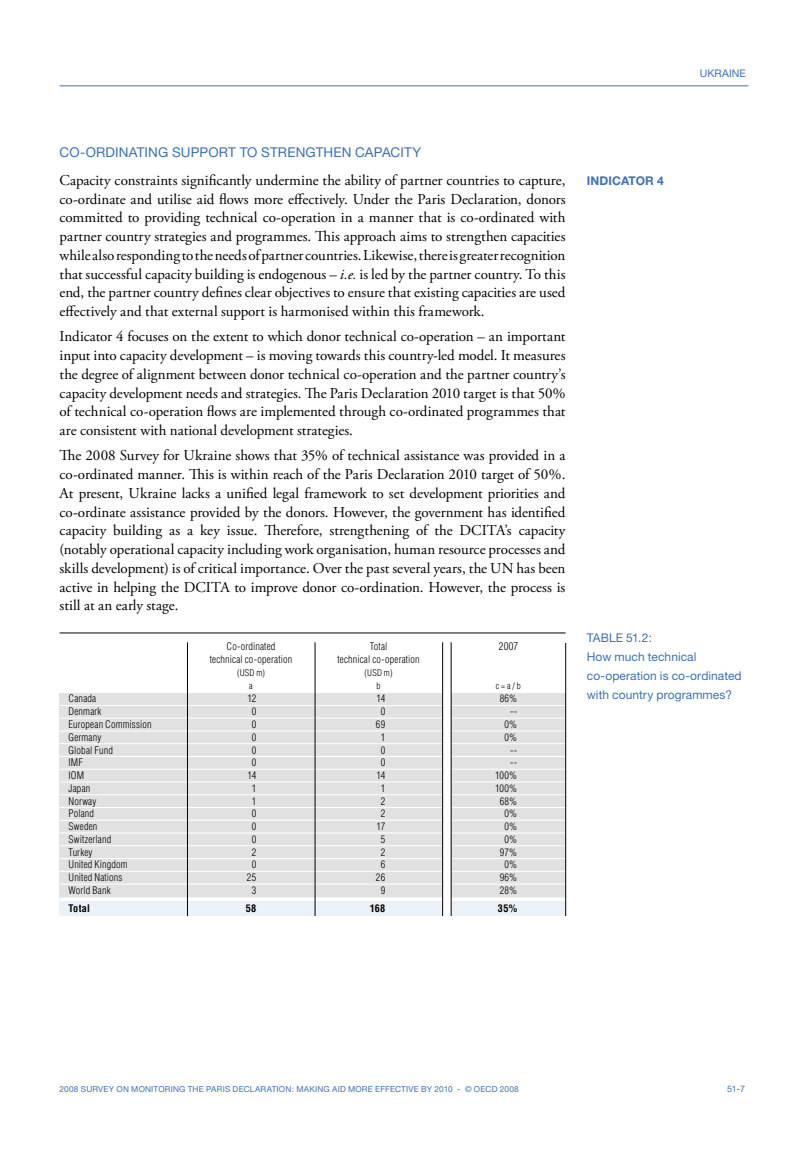
<style>
.page{position:relative;width:808px;height:1149px;background:#fff}
.page>*{position:absolute;margin:0;border:0;box-sizing:border-box;transform-origin:0 0}
.t1{font:15px/18.8px "Adobe Garamond Pro";color:#000;text-align:justify}
.t2{font:13.5px "Helvetica Neue";letter-spacing:.01em;color:#3c71b6}
.t3{font:12px/18.8px "Helvetica Neue";letter-spacing:.005em;color:#3c71b6}
.t4{font:700 12px "Helvetica Neue";letter-spacing:.01em;color:#3c71b6}
.t5{font:10.5px "Helvetica Neue";letter-spacing:.01em;color:#3c71b6}
.t6{font:300 condensed 10.5px "Helvetica LT Std";color:#000}
.t7{font:300 condensed 10.2px/12.8px "Helvetica LT Std";letter-spacing:.015em;color:#000;text-align:center}
.t8{font:700 condensed 10.2px "Helvetica LT Std";letter-spacing:.03em;color:#000}
.t9{font:300 condensed 9px/13.2px "Helvetica LT Std";letter-spacing:.02em;color:#000;text-align:center}
.t10{font:9px "Helvetica Neue";color:#3c71b6}
.t11{font:8.25px "Helvetica Neue";letter-spacing:.025em;color:#3c71b6}
.s1{font-style:italic}
</style>
<div class="page">
<hr style="left:60px;top:85px;width:688px;height:1px;background:#3c71b6">
<div style="left:60px;top:692px;width:506px;height:207px;background:#e1e1e1"></div>
<hr style="left:60px;top:705px;width:507px;height:1px;background:#fff">
<div style="left:60px;top:898px;width:506px;height:19px;background:#ebf1f8"></div>
<hr style="left:60px;top:632px;width:506px;height:1px;background:#000">
<hr style="left:60px;top:717px;width:507px;height:1px;background:#fff">
<hr style="left:60px;top:730px;width:507px;height:1px;background:#fff">
<hr style="left:60px;top:743px;width:507px;height:1px;background:#fff">
<hr style="left:60px;top:755px;width:507px;height:1px;background:#fff">
<hr style="left:60px;top:768px;width:507px;height:1px;background:#fff">
<hr style="left:60px;top:781px;width:507px;height:1px;background:#fff">
<hr style="left:60px;top:794px;width:507px;height:1px;background:#fff">
<hr style="left:60px;top:806px;width:507px;height:1px;background:#fff">
<hr style="left:60px;top:819px;width:507px;height:1px;background:#fff">
<hr style="left:60px;top:832px;width:507px;height:1px;background:#fff">
<hr style="left:60px;top:845px;width:507px;height:1px;background:#fff">
<hr style="left:60px;top:857px;width:507px;height:1px;background:#fff">
<hr style="left:60px;top:870px;width:507px;height:1px;background:#fff">
<hr style="left:60px;top:883px;width:507px;height:1px;background:#fff">
<hr style="left:60px;top:897px;width:507px;height:3px;background:#fff">
<hr style="left:187px;top:642px;width:1px;height:274px;background:#000">
<hr style="left:315px;top:642px;width:1px;height:274px;background:#000">
<div style="left:442px;top:641px;width:9px;height:278px;background:#fff"></div>
<hr style="left:442px;top:642px;width:1px;height:276px;background:#000">
<hr style="left:451px;top:642px;width:1px;height:278px;background:#000">
<hr style="left:565px;top:642px;width:1px;height:275px;background:#000">
<div style="left:58px;top:915px;width:521px;height:28px;background:#fff"></div>
<p class="t5" style="left:700px;top:67px;width:48px">UKRAINE</p>
<p class="t2" style="left:60px;top:144px;width:363px">CO-ORDINATING SUPPORT TO STRENGTHEN CAPACITY</p>
<p class="t1" style="left:60px;top:171px;width:507px">Capacity constraints significantly undermine the ability of partner countries to capture, co-ordinate and utilise aid flows more effectively. Under the Paris Declaration, donors committed to providing technical co-operation in a manner that is co-ordinated with partner country strategies and programmes. This approach aims to strengthen capacities while also responding to the needs of partner countries. Likewise, there is greater recognition that successful capacity building is endogenous – <span class="s1">i.e.</span> is led by the partner country. To this end, the partner country defines clear objectives to ensure that existing capacities are used effectively and that external support is harmonised within this framework.</p>
<p class="t1" style="left:60px;top:327px;width:508px">Indicator 4 focuses on the extent to which donor technical co-operation – an important input into capacity development – is moving towards this country-led model. It measures the degree of alignment between donor technical co-operation and the partner country’s capacity development needs and strategies. The Paris Declaration 2010 target is that 50% of technical co-operation flows are implemented through co-ordinated programmes that are consistent with national development strategies.</p>
<p class="t1" style="left:60px;top:446px;width:507px">The 2008 Survey for Ukraine shows that 35% of technical assistance was provided in a co-ordinated manner. This is within reach of the Paris Declaration 2010 target of 50%.<br>At present, Ukraine lacks a unified legal framework to set development priorities and co-ordinate assistance provided by the donors. However, the government has identified capacity building as a key issue. Therefore, strengthening of the DCITA’s capacity (notably operational capacity including work organisation, human resource processes and skills development) is of critical importance. Over the past several years, the UN has been active in helping the DCITA to improve donor co-ordination. However, the process is still at an early stage.</p>
<p class="t7" style="left:210px;top:639px;width:84px">Co-ordinated technical co-operation</p>
<p class="t9" style="left:237px;top:665px;width:29px">(USD m) a</p>
<p class="t7" style="left:337px;top:639px;width:84px">Total<br>technical co-operation</p>
<p class="t9" style="left:365px;top:665px;width:29px">(USD m) b</p>
<p class="t6" style="left:499px;top:639px;width:21px">2007</p>
<p class="t9" style="left:496px;top:678px;width:26px">c = a / b</p>
<p class="t7" style="left:69px;top:692px;width:29px">Canada</p>
<p class="t7" style="left:247px;top:692px;width:10px">12</p>
<p class="t7" style="left:376px;top:692px;width:10px">14</p>
<p class="t7" style="left:500px;top:692px;width:19px">86%</p>
<p class="t7" style="left:69px;top:705px;width:34px">Denmark</p>
<p class="t7" style="left:252px;top:705px;width:6px">0</p>
<p class="t7" style="left:381px;top:705px;width:6px">0</p>
<p class="t7" style="left:510px;top:705px;width:9px">--</p>
<p class="t7" style="left:69px;top:717px;width:85px">European Commission</p>
<p class="t7" style="left:252px;top:717px;width:6px">0</p>
<p class="t7" style="left:376px;top:717px;width:11px">69</p>
<p class="t7" style="left:504px;top:717px;width:14px">0%</p>
<p class="t7" style="left:69px;top:730px;width:34px">Germany</p>
<p class="t7" style="left:252px;top:730px;width:6px">0</p>
<p class="t7" style="left:381px;top:730px;width:6px">1</p>
<p class="t7" style="left:504px;top:730px;width:14px">0%</p>
<p class="t7" style="left:69px;top:743px;width:46px">Global Fund</p>
<p class="t7" style="left:252px;top:743px;width:6px">0</p>
<p class="t7" style="left:381px;top:743px;width:6px">0</p>
<p class="t7" style="left:510px;top:743px;width:9px">--</p>
<p class="t7" style="left:69px;top:756px;width:16px">IMF</p>
<p class="t7" style="left:252px;top:756px;width:6px">0</p>
<p class="t7" style="left:381px;top:756px;width:6px">0</p>
<p class="t7" style="left:510px;top:756px;width:9px">--</p>
<p class="t7" style="left:69px;top:768px;width:17px">IOM</p>
<p class="t7" style="left:247px;top:768px;width:10px">14</p>
<p class="t7" style="left:376px;top:768px;width:10px">14</p>
<p class="t7" style="left:495px;top:768px;width:23px">100%</p>
<p class="t7" style="left:69px;top:781px;width:23px">Japan</p>
<p class="t7" style="left:252px;top:781px;width:6px">1</p>
<p class="t7" style="left:381px;top:781px;width:6px">1</p>
<p class="t7" style="left:495px;top:781px;width:23px">100%</p>
<p class="t7" style="left:69px;top:794px;width:29px">Norway</p>
<p class="t7" style="left:252px;top:794px;width:6px">1</p>
<p class="t7" style="left:381px;top:794px;width:6px">2</p>
<p class="t7" style="left:500px;top:794px;width:19px">68%</p>
<p class="t7" style="left:69px;top:807px;width:27px">Poland</p>
<p class="t7" style="left:252px;top:807px;width:6px">0</p>
<p class="t7" style="left:381px;top:807px;width:6px">2</p>
<p class="t7" style="left:504px;top:807px;width:14px">0%</p>
<p class="t7" style="left:69px;top:819px;width:30px">Sweden</p>
<p class="t7" style="left:252px;top:819px;width:6px">0</p>
<p class="t7" style="left:376px;top:819px;width:10px">17</p>
<p class="t7" style="left:504px;top:819px;width:14px">0%</p>
<p class="t7" style="left:69px;top:832px;width:44px">Switzerland</p>
<p class="t7" style="left:252px;top:832px;width:6px">0</p>
<p class="t7" style="left:381px;top:832px;width:6px">5</p>
<p class="t7" style="left:504px;top:832px;width:14px">0%</p>
<p class="t7" style="left:69px;top:845px;width:25px">Turkey</p>
<p class="t7" style="left:252px;top:845px;width:6px">2</p>
<p class="t7" style="left:381px;top:845px;width:6px">2</p>
<p class="t7" style="left:500px;top:845px;width:19px">97%</p>
<p class="t7" style="left:69px;top:858px;width:61px">United Kingdom</p>
<p class="t7" style="left:252px;top:858px;width:6px">0</p>
<p class="t7" style="left:381px;top:858px;width:6px">6</p>
<p class="t7" style="left:504px;top:858px;width:14px">0%</p>
<p class="t7" style="left:69px;top:870px;width:55px">United Nations</p>
<p class="t7" style="left:247px;top:870px;width:11px">25</p>
<p class="t7" style="left:376px;top:870px;width:11px">26</p>
<p class="t7" style="left:500px;top:870px;width:19px">96%</p>
<p class="t7" style="left:69px;top:883px;width:44px">World Bank</p>
<p class="t7" style="left:252px;top:883px;width:6px">3</p>
<p class="t7" style="left:381px;top:883px;width:6px">9</p>
<p class="t7" style="left:500px;top:883px;width:19px">28%</p>
<p class="t8" style="left:69px;top:901px;width:23px">Total</p>
<p class="t8" style="left:246px;top:901px;width:12px">58</p>
<p class="t8" style="left:370px;top:901px;width:17px">168</p>
<p class="t8" style="left:498px;top:901px;width:21px">35%</p>
<p class="t4" style="left:587px;top:173px;width:78px">INDICATOR 4</p>
<p class="t3" style="left:587px;top:628px;width:156px">TABLE 51.2:<br>How much technical co-operation is co-ordinated with country programmes?</p>
<p class="t11" style="left:60px;top:1083px;width:461px">2008 SURVEY ON MONITORING THE PARIS DECLARATION: MAKING AID MORE EFFECTIVE BY 2010 - © OECD 2008</p>
<p class="t10" style="left:727px;top:1083px;width:20px">51-7</p>
</div>
